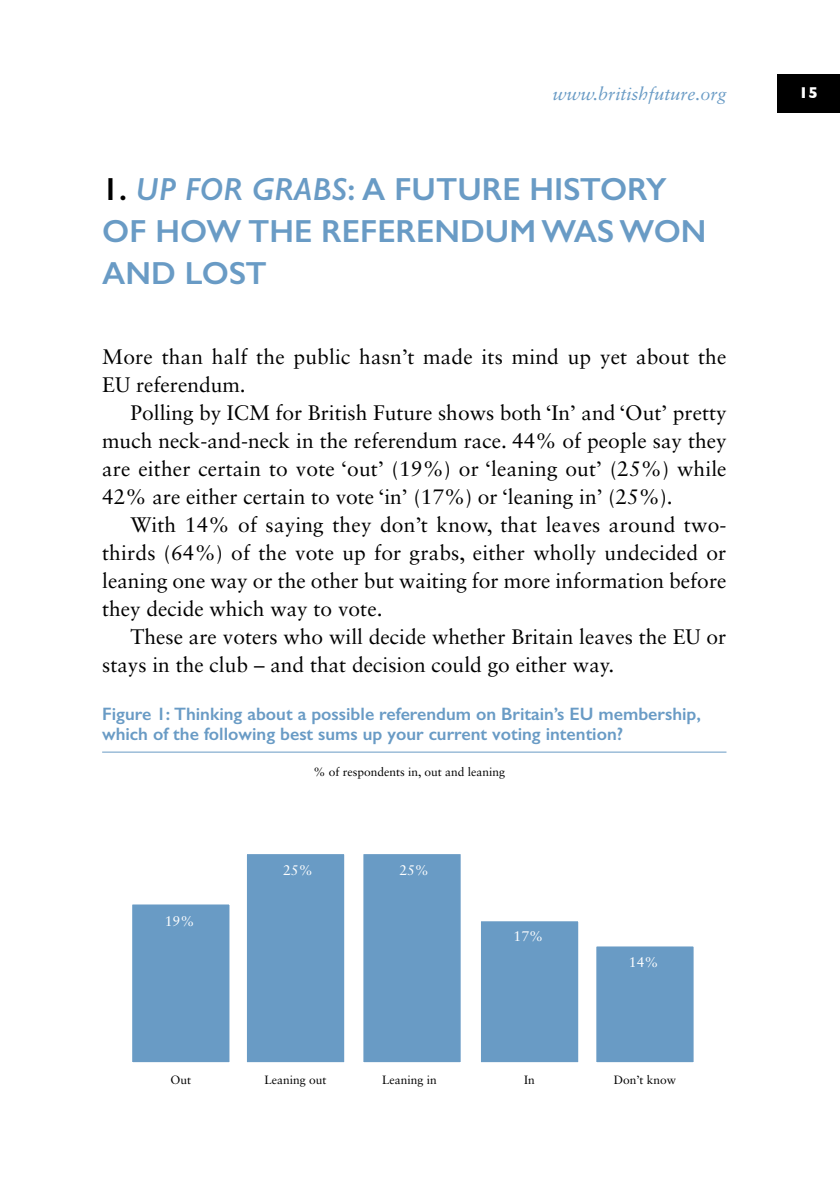
<style>
.page{position:relative;width:840px;height:1191px;background:#fff}
.page>*{position:absolute;margin:0;border:0;box-sizing:border-box;transform-origin:0 0}
.t1{font:600 32px/42px "Gill Sans";color:#699bc5}
.t2{font:21px/28px "Sabon LT Std";color:#000}
.t3{font:600 18px/20px "Gill Sans";color:#699bc5}
.t4{font:italic 18px "Sabon LT Std";color:#699bc5}
.t5{font:700 16px "Gill Sans";color:#fff}
.t6{font:14px "Sabon LT Std";color:#fff}
.t7{font:12px "Sabon LT Std";color:#000}
.s1{color:#000}
.s2{font-style:italic}
</style>
<div class="page">
<div style="left:777px;top:74px;width:62px;height:39px;background:#000"></div>
<hr style="left:102px;top:751px;width:624px;height:1px;background:#699bc5">
<div style="left:595px;top:945px;width:99px;height:118px;background:#699bc5"></div>
<div style="left:594px;top:944px;width:101px;height:120px;border:2px solid #fff"></div>
<div style="left:479px;top:920px;width:100px;height:143px;background:#699bc5"></div>
<div style="left:479px;top:919px;width:100px;height:145px;border:2px solid #fff"></div>
<div style="left:362px;top:853px;width:99px;height:210px;background:#699bc5"></div>
<div style="left:361px;top:852px;width:101px;height:212px;border:2px solid #fff"></div>
<div style="left:131px;top:903px;width:99px;height:160px;background:#699bc5"></div>
<div style="left:130px;top:902px;width:101px;height:162px;border:2px solid #fff"></div>
<div style="left:246px;top:853px;width:99px;height:210px;background:#699bc5"></div>
<div style="left:245px;top:852px;width:101px;height:212px;border:2px solid #fff"></div>
<p class="t4" style="left:552px;top:83px;width:175px">www.britishfuture.org</p>
<p class="t5" style="left:798px;top:80px;width:21px">15</p>
<h1 class="t1" style="left:102px;top:168px;width:605px"><span class="s1">1.</span> <span class="s2">UP FOR GRABS</span>: A FUTURE HISTORY<br>OF HOW THE REFERENDUM WAS WON<br>AND LOST</h1>
<p class="t2" style="left:102px;top:342px;width:625px">More than half the public hasn’t made its mind up yet about the<br>EU referendum.</p>
<p class="t2" style="left:102px;top:398px;width:625px;text-align:justify;text-indent:28px">Polling by ICM for British Future shows both ‘In’ and ‘Out’ pretty much neck-and-neck in the referendum race. 44% of people say they are either certain to vote ‘out’ (19%) or ‘leaning out’ (25%) while 42% are either certain to vote ‘in’ (17%) or ‘leaning in’ (25%).</p>
<p class="t2" style="left:102px;top:510px;width:625px;text-align:justify;text-indent:28px">With 14% of saying they don’t know, that leaves around two&shy;thirds (64%) of the vote up for grabs, either wholly undecided or leaning one way or the other but waiting for more information before they decide which way to vote.</p>
<p class="t2" style="left:102px;top:622px;width:625px;text-indent:28px">These are voters who will decide whether Britain leaves the EU or stays in the club – and that decision could go either way.</p>
<p class="t3" style="left:102px;top:704px;width:600px">Figure 1: Thinking about a possible referendum on Britain’s EU membership, which of the following best sums up your current voting intention?</p>
<p class="t7" style="left:313px;top:764px;width:193px">% of respondents in, out and leaning</p>
<p class="t6" style="left:165px;top:912px;width:31px">19%</p>
<p class="t6" style="left:283px;top:862px;width:31px">25%</p>
<p class="t6" style="left:399px;top:862px;width:31px">25%</p>
<p class="t6" style="left:513px;top:927px;width:31px">17%</p>
<p class="t6" style="left:628px;top:954px;width:31px">14%</p>
<p class="t7" style="left:170px;top:1072px;width:22px">Out</p>
<p class="t7" style="left:264px;top:1072px;width:64px">Leaning out</p>
<p class="t7" style="left:382px;top:1072px;width:56px">Leaning in</p>
<p class="t7" style="left:524px;top:1072px;width:12px">In</p>
<p class="t7" style="left:613px;top:1072px;width:64px">Don’t know</p>
</div>
